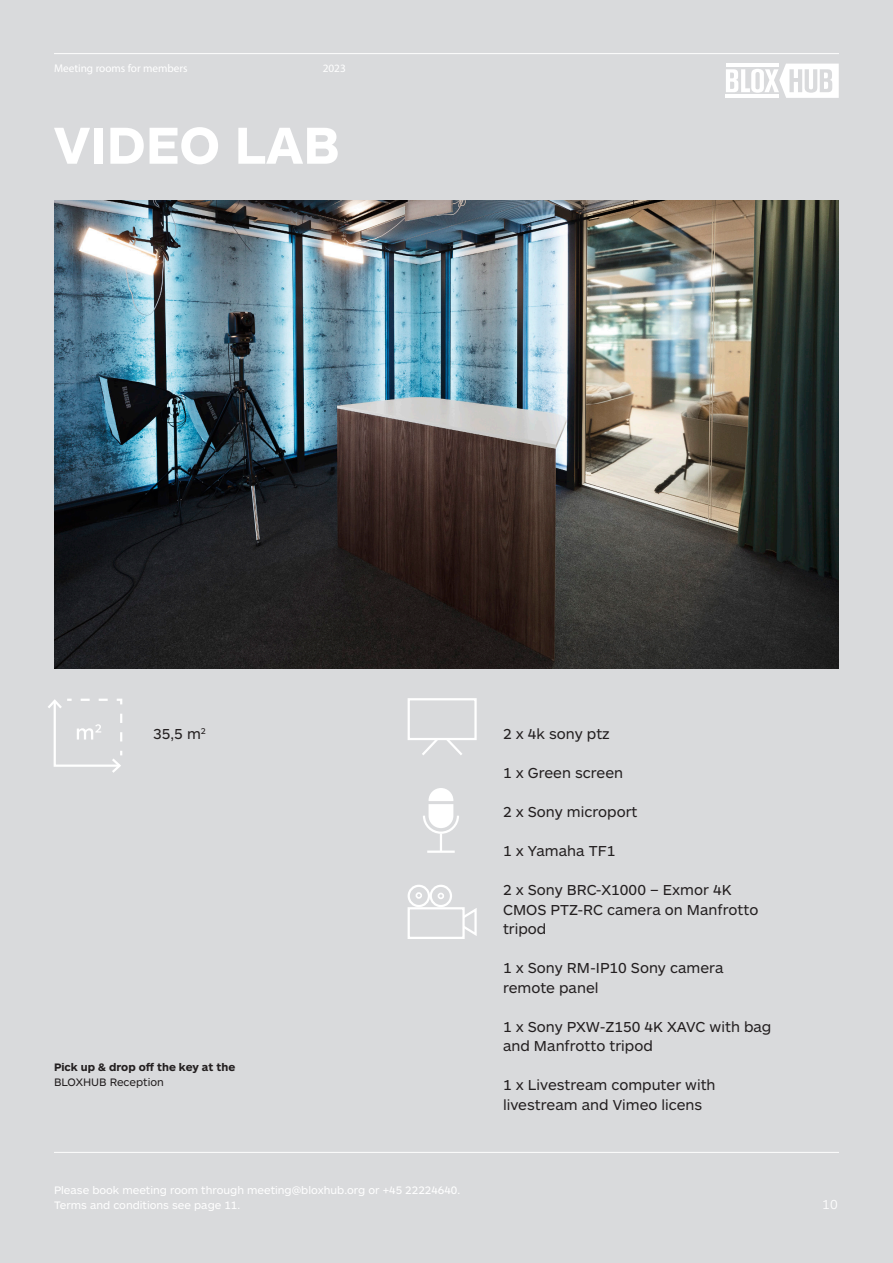
<style>
.page{position:relative;width:893px;height:1263px;background:#d9dadc}
.page>*{position:absolute;margin:0;border:0;box-sizing:border-box;transform-origin:0 0}
.t1{font:700 54px "ARS Maquette";color:#fff}
.t2{font:15px/19.5px "ARS Maquette";color:#231f20}
.t3{font:300 13.5px "ARS Maquette";color:#fff}
.t4{font:11.25px/15px "ARS Maquette";color:#fff}
.t5{font:700 11.25px/15px "ARS Maquette";color:#231f20}
.t6{font:11.25px "Myriad Pro";color:#fff}
.s1{font-weight:400}
</style>
<div class="page">
<hr style="left:54px;top:53px;width:785px;height:1px;background:#fff">
<svg style="left:726px;top:64px;width:113px;height:34px"></svg>
<hr style="left:54px;top:1152px;width:785px;height:1px;background:#fff">
<img style="left:54px;top:201px;width:785px;height:468px">
<div style="left:408px;top:698px;width:69px;height:42px;border:2px solid #fff"></div>
<svg style="left:419px;top:737px;width:46px;height:18px"></svg>
<svg style="left:423px;top:813px;width:36px;height:37px"></svg>
<hr style="left:427px;top:850px;width:28px;height:3px;background:#fff">
<div style="left:429px;top:788px;width:24px;height:40px;background:#fff;border-radius:12px"></div>
<hr style="left:423px;top:801px;width:36px;height:3px;background:#d9dadc">
<div style="left:408px;top:885px;width:22px;height:22px;border:2px solid #fff;border-radius:50%"></div>
<div style="left:430px;top:885px;width:22px;height:22px;border:2px solid #fff;border-radius:50%"></div>
<svg style="left:465px;top:908px;width:12px;height:28px"></svg>
<div style="left:408px;top:907px;width:57px;height:32px;background:#d9dadc;border:2px solid #fff"></div>
<div style="left:416px;top:892px;width:6px;height:7px;border:2px solid #fff;border-radius:50%"></div>
<svg style="left:438px;top:893px;width:6px;height:6px"></svg>
<svg style="left:48px;top:698px;width:75px;height:75px"></svg>
<p class="t6" style="left:54px;top:61px;width:135px">Meeting rooms for members</p>
<p class="t6" style="left:323px;top:61px;width:25px">2023</p>
<p class="t1" style="left:54px;top:110px;width:287px">VIDEO LAB</p>
<p class="t2" style="left:153px;top:723px;width:54px">35,5 m<sup>2</sup></p>
<p class="t5" style="left:54px;top:1059px;width:183px">Pick up &amp; drop off the key at the<br><span class="s1">BLOXHUB Reception</span></p>
<p class="t4" style="left:54px;top:1182px;width:408px">Please book meeting room through meeting@bloxhub.org or +45 22224640.<br>Terms and conditions see page 11.</p>
<p class="t2" style="left:503px;top:723px;width:108px">2 x 4k sony ptz</p>
<p class="t2" style="left:503px;top:762px;width:122px">1 x Green screen</p>
<p class="t2" style="left:503px;top:801px;width:136px">2 x Sony microport</p>
<p class="t2" style="left:503px;top:840px;width:114px">1 x Yamaha TF1</p>
<p class="t2" style="left:503px;top:879px;width:257px">2 x Sony BRC-X1000 – Exmor 4K<br>CMOS PTZ-RC camera on Manfrotto tripod</p>
<p class="t2" style="left:503px;top:957px;width:222px">1 x Sony RM-IP10 Sony camera remote panel</p>
<p class="t2" style="left:503px;top:1016px;width:270px">1 x Sony PXW-Z150 4K XAVC with bag and Manfrotto tripod</p>
<p class="t2" style="left:503px;top:1074px;width:214px">1 x Livestream computer with livestream and Vimeo licens</p>
<p class="t3" style="left:822px;top:1195px;width:17px">10</p>
</div>
